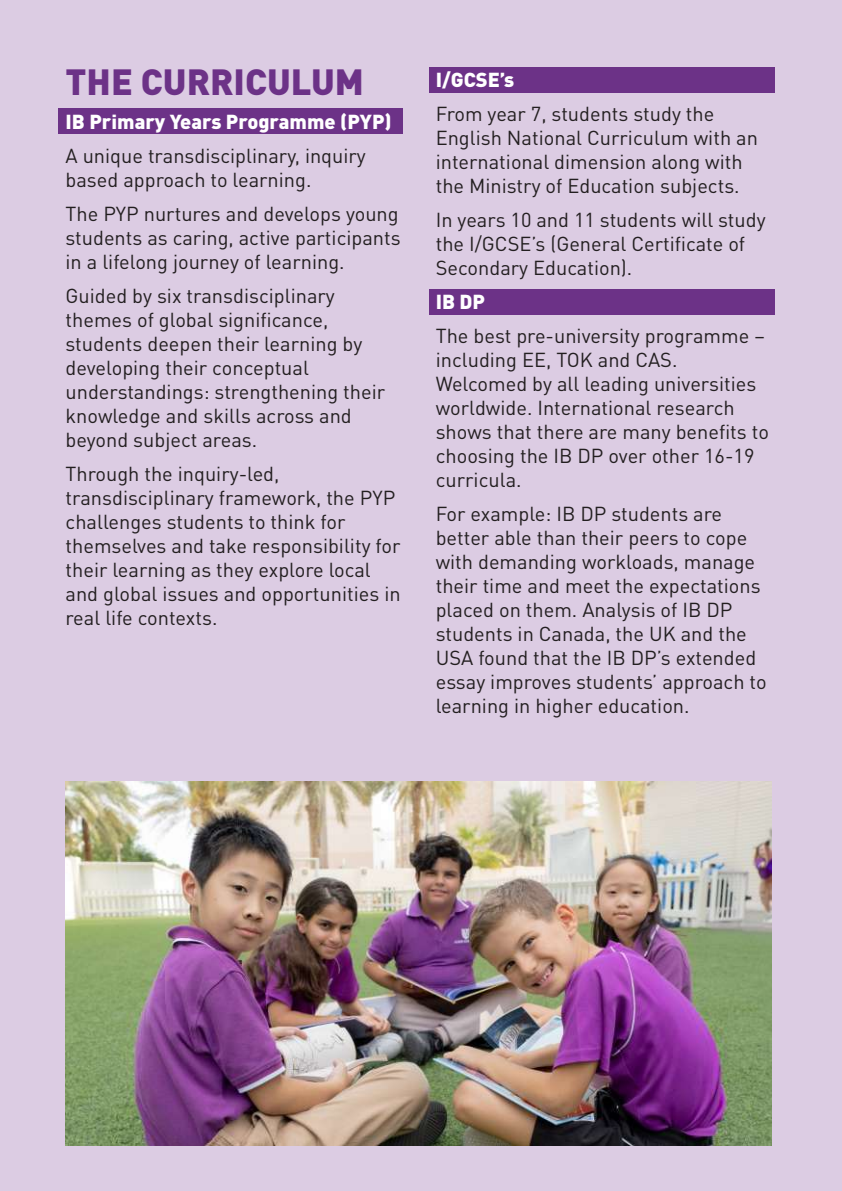
<style>
.page{position:relative;width:842px;height:1191px;background:#dccce3}
.page>*{position:absolute;margin:0;border:0;box-sizing:border-box;transform-origin:0 0}
.t1{font:900 36px "DIN Pro";color:#6c3287}
.t2{font:20px/24px "DIN Pro";color:#231f20}
.t3{font:900 20px "DIN Pro";color:#fff}
</style>
<div class="page">
<div style="left:58px;top:108px;width:345px;height:26px;background:#6c3287"></div>
<div style="left:429px;top:289px;width:346px;height:26px;background:#6c3287"></div>
<div style="left:429px;top:67px;width:346px;height:26px;background:#6c3287"></div>
<img style="left:65px;top:781px;width:706px;height:364px">
<h1 class="t1" style="left:66px;top:57px;width:300px">THE CURRICULUM</h1>
<p class="t3" style="left:66px;top:108px;width:328px">IB Primary Years Programme (PYP)</p>
<p class="t2" style="left:66px;top:143px;width:302px">A unique transdisciplinary, inquiry based approach to learning.</p>
<p class="t2" style="left:66px;top:201px;width:337px;text-align:justify">The PYP nurtures and develops young students as caring, active participants in a lifelong journey of learning.</p>
<p class="t2" style="left:66px;top:283px;width:321px">Guided by six transdisciplinary themes of global significance, students deepen their learning by developing their conceptual understandings: strengthening their knowledge and skills across and beyond subject areas.</p>
<p class="t2" style="left:66px;top:461px;width:337px">Through the inquiry-led, transdisciplinary framework, the PYP challenges students to think for themselves and take responsibility for their learning as they explore local and global issues and opportunities in real life contexts.</p>
<p class="t3" style="left:436px;top:66px;width:80px">I/GCSE’s</p>
<p class="t2" style="left:436px;top:101px;width:324px">From year 7, students study the English National Curriculum with an international dimension along with the Ministry of Education subjects.</p>
<p class="t2" style="left:436px;top:207px;width:331px">In years 10 and 11 students will study the I/GCSE’s (General Certificate of<br>Secondary Education).</p>
<p class="t3" style="left:436px;top:288px;width:51px">IB DP</p>
<p class="t2" style="left:436px;top:323px;width:335px">The best pre-university programme – including EE, TOK and CAS.<br>Welcomed by all leading universities worldwide. International research shows that there are many benefits to choosing the IB DP over other 16-19 curricula.</p>
<p class="t2" style="left:436px;top:501px;width:332px">For example: IB DP students are better able than their peers to cope with demanding workloads, manage their time and meet the expectations placed on them. Analysis of IB DP students in Canada, the UK and the USA found that the IB DP’s extended essay improves students’ approach to learning in higher education.</p>
</div>
